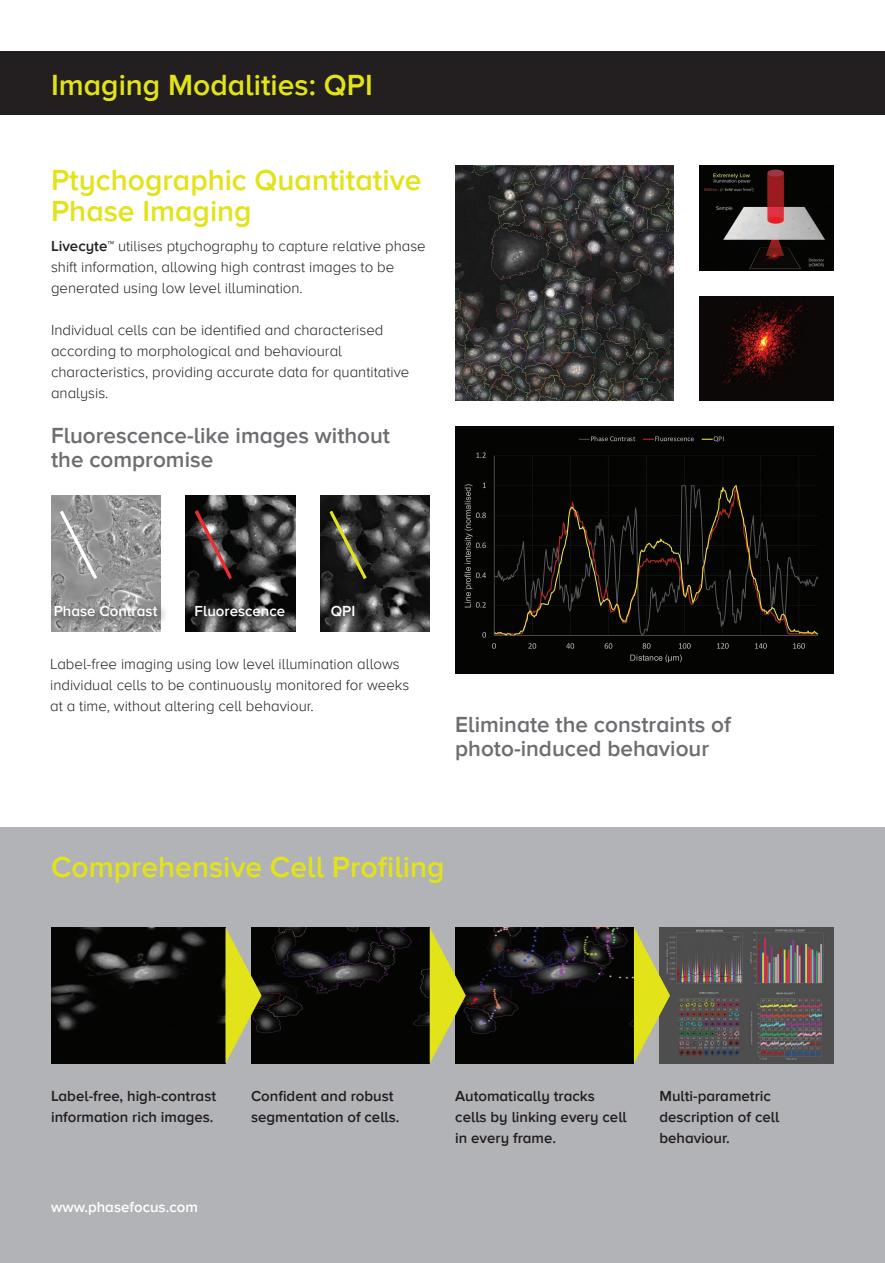
<style>
.page{position:relative;width:885px;height:1263px;background:#fff}
.page>*{position:absolute;margin:0;border:0;box-sizing:border-box;transform-origin:0 0}
.t1{font:600 30px/31.5px "Proxima Nova A";color:#e2e318}
.t2{font:600 22.5px/24px "Proxima Nova A";color:#6c6d70}
.t3{font:300 15px/21px "Proxima Nova A";color:#231f20}
.t4{font:600 15px/21px "Proxima Nova A";color:#231f20}
.t5{font:600 15px "Proxima Nova A";color:#fff}
.s1{font-weight:600}
</style>
<div class="page">
<img style="left:186px;top:495px;width:109px;height:136px">
<svg style="left:192px;top:507px;width:43px;height:75px;background:#362828"></svg>
<img style="left:51px;top:495px;width:109px;height:136px">
<svg style="left:57px;top:507px;width:43px;height:75px;background:#9f9f9f"></svg>
<div style="left:0;top:828px;width:884px;height:435px;background:#b2b3b7"></div>
<div style="left:0;top:51px;width:884px;height:64px;background:#231f20"></div>
<img style="left:670px;top:927px;width:163px;height:136px">
<img style="left:466px;top:927px;width:168px;height:136px">
<img style="left:261px;top:927px;width:168px;height:136px">
<img style="left:51px;top:927px;width:174px;height:136px">
<svg style="left:225px;top:927px;width:36px;height:136px"></svg>
<svg style="left:429px;top:927px;width:37px;height:136px"></svg>
<svg style="left:634px;top:927px;width:36px;height:136px"></svg>
<img style="left:699px;top:166px;width:134px;height:105px">
<div style="left:50px;top:601px;width:118px;height:26px;background:#231f20;opacity:.85"></div>
<img style="left:455px;top:166px;width:218px;height:235px">
<img style="left:699px;top:296px;width:134px;height:105px">
<img style="left:455px;top:426px;width:378px;height:248px">
<img style="left:320px;top:495px;width:109px;height:136px">
<svg style="left:327px;top:507px;width:42px;height:75px;background:#373728"></svg>
<p class="t1" style="left:51px;top:70px;width:323px">Imaging Modalities: QPI</p>
<p class="t1" style="left:51px;top:164px;width:372px">Ptychographic Quantitative<br>Phase Imaging</p>
<p class="t3" style="left:51px;top:235px;width:376px"><span class="s1">Livecyte™</span> utilises ptychography to capture relative phase shift information, allowing high contrast images to be generated using low level illumination.</p>
<p class="t3" style="left:51px;top:319px;width:360px">Individual cells can be identified and characterised according to morphological and behavioural characteristics, providing accurate data for quantitative analysis.</p>
<p class="t2" style="left:51px;top:423px;width:340px">Fluorescence-like images without the compromise</p>
<p class="t5" style="left:54px;top:602px;width:105px">Phase Contrast</p>
<p class="t5" style="left:195px;top:602px;width:92px">Fluorescence</p>
<p class="t5" style="left:331px;top:602px;width:26px">QPI</p>
<p class="t3" style="left:50px;top:653px;width:360px">Label-free imaging using low level illumination allows individual cells to be continuously monitored for weeks at a time, without altering cell behaviour.</p>
<p class="t2" style="left:455px;top:713px;width:277px">Eliminate the constraints of photo-induced behaviour</p>
<p class="t1" style="left:51px;top:852px;width:395px">Comprehensive Cell Profiling</p>
<p class="t4" style="left:51px;top:1086px;width:167px">Label-free, high-contrast information rich images.</p>
<p class="t4" style="left:251px;top:1086px;width:150px">Confident and robust segmentation of cells.</p>
<p class="t4" style="left:455px;top:1086px;width:173px">Automatically tracks cells by linking every cell in every frame.</p>
<p class="t4" style="left:659px;top:1086px;width:121px">Multi-parametric description of cell behaviour.</p>
<p class="t5" style="left:51px;top:1198px;width:148px">www.phasefocus.com</p>
</div>
